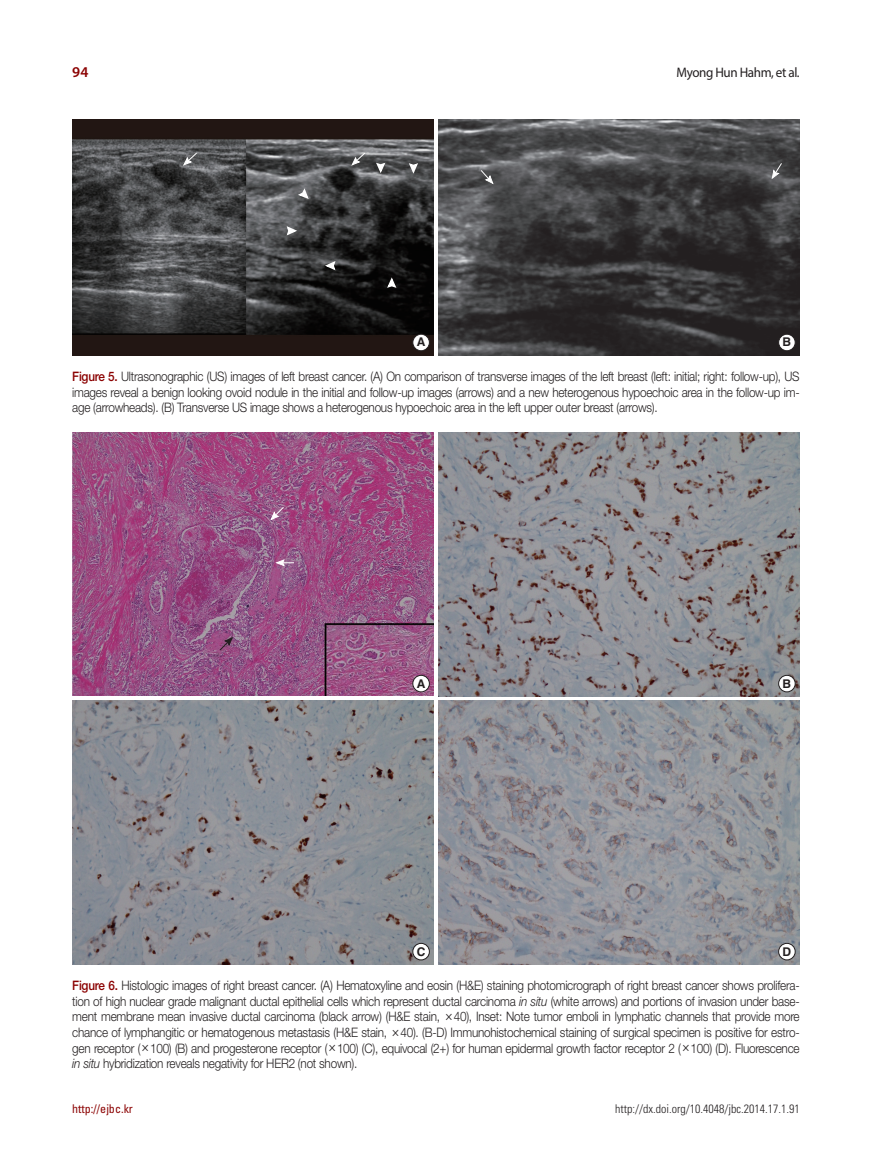
<style>
.page{position:relative;width:872px;height:1170px;background:#fff}
.page>*{position:absolute;margin:0;border:0;box-sizing:border-box;transform-origin:0 0}
.t1{font:600 15px "Myriad Pro";color:#8b0202}
.t2{font:13.8px "Myriad Pro";letter-spacing:-.03em;color:#231f20;scale:.95 1}
.표_제목__그림_설명{font:300 13.05px/15.6px "Helvetica Neue LT Std";letter-spacing:-.02em;color:#231f20;text-align:justify;scale:.9 1}
.t3{font:300 condensed 12px "Univers LT Std";color:#231f20}
.t4{font:condensed 12px "Univers LT Std";color:#8b0202}
.t5{font:700 12px "Helvetica LT Std";color:#231f20}
.s1{font-weight:500;color:#8b0202}
.s2{font-style:italic}
.s3{font-family:"Nanum Gothic OTF";font-weight:400}
</style>
<div class="page">
<img style="left:438px;top:119px;width:361px;height:236px">
<img style="left:72px;top:119px;width:362px;height:236px">
<svg style="left:296px;top:186px;width:13px;height:13px"></svg>
<svg style="left:285px;top:225px;width:12px;height:12px"></svg>
<svg style="left:325px;top:259px;width:12px;height:13px"></svg>
<svg style="left:386px;top:277px;width:12px;height:12px"></svg>
<svg style="left:375px;top:161px;width:12px;height:12px"></svg>
<svg style="left:407px;top:162px;width:12px;height:12px"></svg>
<svg style="left:183px;top:152px;width:15px;height:13px"></svg>
<svg style="left:352px;top:152px;width:14px;height:13px"></svg>
<svg style="left:480px;top:169px;width:13px;height:15px"></svg>
<svg style="left:771px;top:162px;width:11px;height:17px"></svg>
<div style="left:413px;top:334px;width:16px;height:17px;background:#fff;border-radius:50%"></div>
<div style="left:412px;top:334px;width:17px;height:17px;border:1px solid #231f20;border-radius:50%"></div>
<div style="left:778px;top:334px;width:17px;height:17px;background:#fff;border-radius:50%"></div>
<div style="left:778px;top:334px;width:17px;height:17px;border:1px solid #231f20;border-radius:50%"></div>
<img style="left:72px;top:432px;width:362px;height:263px">
<img style="left:72px;top:700px;width:362px;height:264px">
<img style="left:438px;top:700px;width:361px;height:264px">
<img style="left:438px;top:432px;width:361px;height:264px">
<svg style="left:219px;top:637px;width:14px;height:14px"></svg>
<svg style="left:276px;top:559px;width:18px;height:7px"></svg>
<svg style="left:271px;top:506px;width:13px;height:14px"></svg>
<div style="left:413px;top:675px;width:16px;height:16px;background:#fff;border-radius:50%"></div>
<div style="left:412px;top:675px;width:17px;height:17px;border:1px solid #231f20;border-radius:50%"></div>
<div style="left:778px;top:675px;width:17px;height:16px;background:#fff;border-radius:50%"></div>
<div style="left:778px;top:675px;width:17px;height:17px;border:1px solid #231f20;border-radius:50%"></div>
<div style="left:413px;top:943px;width:16px;height:16px;background:#fff;border-radius:50%"></div>
<div style="left:412px;top:943px;width:17px;height:17px;border:1px solid #231f20;border-radius:50%"></div>
<div style="left:778px;top:943px;width:17px;height:16px;background:#fff;border-radius:50%"></div>
<div style="left:778px;top:943px;width:17px;height:17px;border:1px solid #231f20;border-radius:50%"></div>
<p class="t1" style="left:72px;top:63px;width:18px">94</p>
<p class="t2" style="left:676px;top:64px;width:131px">Myong Hun Hahm, et al.</p>
<p class="t5" style="left:417px;top:335px;width:10px">A</p>
<p class="t5" style="left:782px;top:335px;width:10px">B</p>
<p class="표_제목__그림_설명" style="left:72px;top:368px;width:809px"><span class="s1">Figure 5.</span> Ultrasonographic (US) images of left breast cancer. (A) On comparison of transverse images of the left breast (left: initial; right: follow-up), US images reveal a benign looking ovoid nodule in the initial and follow-up images (arrows) and a new heterogenous hypoechoic area in the follow-up im&shy;age (arrowheads). (B) Transverse US image shows a heterogenous hypoechoic area in the left upper outer breast (arrows).</p>
<p class="t5" style="left:417px;top:676px;width:10px">A</p>
<p class="t5" style="left:782px;top:676px;width:10px">B</p>
<p class="t5" style="left:417px;top:943px;width:10px">C</p>
<p class="t5" style="left:782px;top:943px;width:10px">D</p>
<p class="표_제목__그림_설명" style="left:72px;top:977px;width:809px"><span class="s1">Figure 6.</span> Histologic images of right breast cancer. (A) Hematoxyline and eosin (H&amp;E) staining photomicrograph of right breast cancer shows prolifera&shy;tion of high nuclear grade malignant ductal epithelial cells which represent ductal carcinoma <span class="s2">in situ</span> (white arrows) and portions of invasion under base&shy;ment membrane mean invasive ductal carcinoma (black arrow) (H&amp;E stain, <span class="s3">×</span>40), Inset: Note tumor emboli in lymphatic channels that provide more chance of lymphangitic or hematogenous metastasis (H&amp;E stain, <span class="s3">×</span>40). (B-D) Immunohistochemical staining of surgical specimen is positive for estro&shy;gen receptor (<span class="s3">×</span>100) (B) and progesterone receptor (<span class="s3">×</span>100) (C), equivocal (2+) for human epidermal growth factor receptor 2 (<span class="s3">×</span>100) (D). Fluorescence <span class="s2">in situ</span> hybridization reveals negativity for HER2 (not shown).</p>
<p class="t4" style="left:72px;top:1100px;width:62px">http://ejbc.kr</p>
<p class="t3" style="left:615px;top:1101px;width:186px">http://dx.doi.org/10.4048/jbc.2014.17.1.91</p>
</div>
